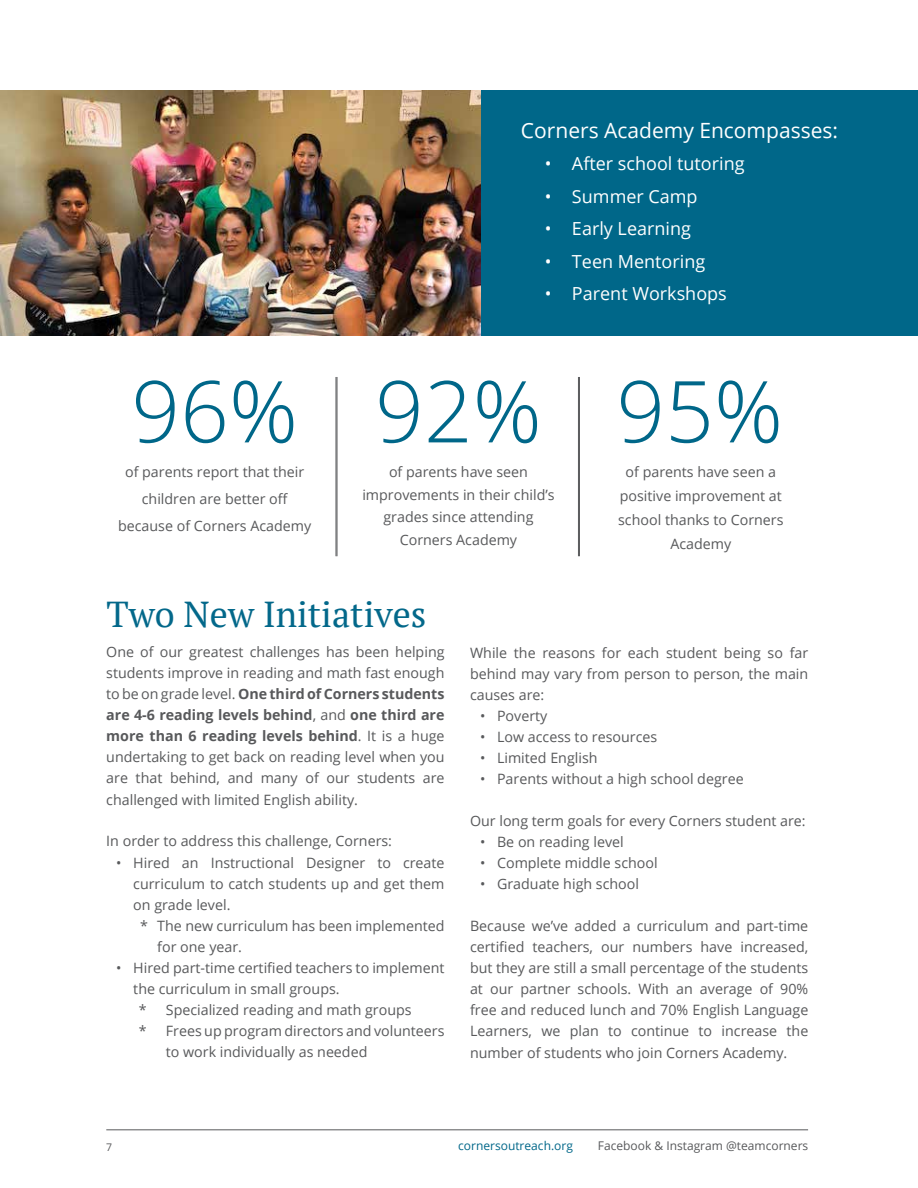
<style>
.page{position:relative;width:918px;height:1188px;background:#fff}
.page>*{position:absolute;margin:0;border:0;box-sizing:border-box;transform-origin:0 0}
.t1{font:300 85.5px "Open Sans";color:#006789}
.t2{font:36px "PT Serif";color:#03688a}
.t3{font:21px "Open Sans";color:#fff}
.t4{font:18px "Open Sans";color:#fff}
.t5{font:14.25px/21px "Open Sans";color:#58595b;text-align:justify}
.t6{font:12px "Open Sans";color:#58595b}
.t7{font:12px "Open Sans";color:#006789}
.t8{font:10.5px "Open Sans";color:#58595b}
.s1{font-weight:700}
</style>
<div class="page">
<img style="left:0;top:90px;width:482px;height:246px">
<div style="left:482px;top:90px;width:436px;height:246px;background:#006789"></div>
<hr style="left:337px;top:377px;width:1px;height:179px;background:#58595b">
<hr style="left:336px;top:377px;width:1px;height:179px;background:#58595b">
<hr style="left:579px;top:377px;width:1px;height:179px;background:#58595b">
<hr style="left:578px;top:377px;width:1px;height:179px;background:#58595b">
<hr style="left:106px;top:1129px;width:702px;height:1px;background:#58595b">
<h3 class="t3" style="left:521px;top:116px;width:319px">Corners Academy Encompasses:</h3>
<p class="t4" style="left:545px;top:152px;width:201px">• After school tutoring</p>
<p class="t4" style="left:545px;top:184px;width:154px">• Summer Camp</p>
<p class="t4" style="left:545px;top:217px;width:147px">• Early Learning</p>
<p class="t4" style="left:545px;top:249px;width:162px">• Teen Mentoring</p>
<p class="t4" style="left:545px;top:282px;width:183px">• Parent Workshops</p>
<h1 class="t1" style="left:131px;top:353px;width:653px">96% 92% 95%</h1>
<p class="t5" style="left:118px;top:458px;width:195px;line-height:27px;text-align:center">of parents report that their children are better off because of Corners Academy</p>
<p class="t5" style="left:362px;top:460px;width:194px;line-height:22.5px;text-align:center">of parents have seen improvements in their child’s grades since attending<br>Corners Academy</p>
<p class="t5" style="left:618px;top:460px;width:167px;line-height:24px;text-align:center">of parents have seen a positive improvement at school thanks to Corners<br>Academy</p>
<h2 class="t2" style="left:106px;top:591px;width:321px">Two New Initiatives</h2>
<p class="t5" style="left:106px;top:641px;width:340px">One of our greatest challenges has been helping students improve in reading and math fast enough to be on grade level. <span class="s1">One third of Corners students are 4-6 reading levels behind</span>, and <span class="s1">one third are more than 6 reading levels behind</span>. It is a huge undertaking to get back on reading level when you are that behind, and many of our students are challenged with limited English ability.</p>
<p class="t5" style="left:106px;top:830px;width:287px">In order to address this challenge, Corners:</p>
<p class="t5" style="left:116px;top:851px;width:330px">• Hired an Instructional Designer to create</p>
<p class="t5" style="left:133px;top:872px;width:313px">curriculum to catch students up and get them</p>
<p class="t5" style="left:133px;top:893px;width:99px">on grade level.</p>
<p class="t5" style="left:140px;top:914px;width:306px">* The new curriculum has been implemented</p>
<p class="t5" style="left:157px;top:935px;width:86px">for one year.</p>
<p class="t5" style="left:116px;top:956px;width:330px">• Hired part-time certified teachers to implement</p>
<p class="t5" style="left:133px;top:977px;width:208px">the curriculum in small groups.</p>
<p class="t5" style="left:139px;top:998px;width:274px">* Specialized reading and math groups</p>
<p class="t5" style="left:139px;top:1020px;width:307px">* Frees up program directors and volunteers</p>
<p class="t5" style="left:166px;top:1041px;width:203px">to work individually as needed</p>
<p class="t5" style="left:470px;top:642px;width:340px">While the reasons for each student being so far behind may vary from person to person, the main causes are:</p>
<p class="t5" style="left:480px;top:705px;width:69px">• Poverty</p>
<p class="t5" style="left:480px;top:726px;width:179px">• Low access to resources</p>
<p class="t5" style="left:480px;top:747px;width:119px">• Limited English</p>
<p class="t5" style="left:480px;top:768px;width:265px">• Parents without a high school degree</p>
<p class="t5" style="left:470px;top:810px;width:337px">Our long term goals for every Corners student are:</p>
<p class="t5" style="left:480px;top:831px;width:145px">• Be on reading level</p>
<p class="t5" style="left:480px;top:852px;width:179px">• Complete middle school</p>
<p class="t5" style="left:480px;top:873px;width:161px">• Graduate high school</p>
<p class="t5" style="left:470px;top:915px;width:340px">Because we’ve added a curriculum and part-time certified teachers, our numbers have increased, but they are still a small percentage of the students at our partner schools. With an average of 90% free and reduced lunch and 70% English Language Learners, we plan to continue to increase the</p>
<p class="t5" style="left:470px;top:1042px;width:319px">number of students who join Corners Academy.</p>
<p class="t8" style="left:106px;top:1140px;width:8px">7</p>
<p class="t7" style="left:458px;top:1138px;width:116px">cornersoutreach.org</p>
<p class="t6" style="left:598px;top:1138px;width:212px">Facebook &amp; Instagram @teamcorners</p>
</div>
